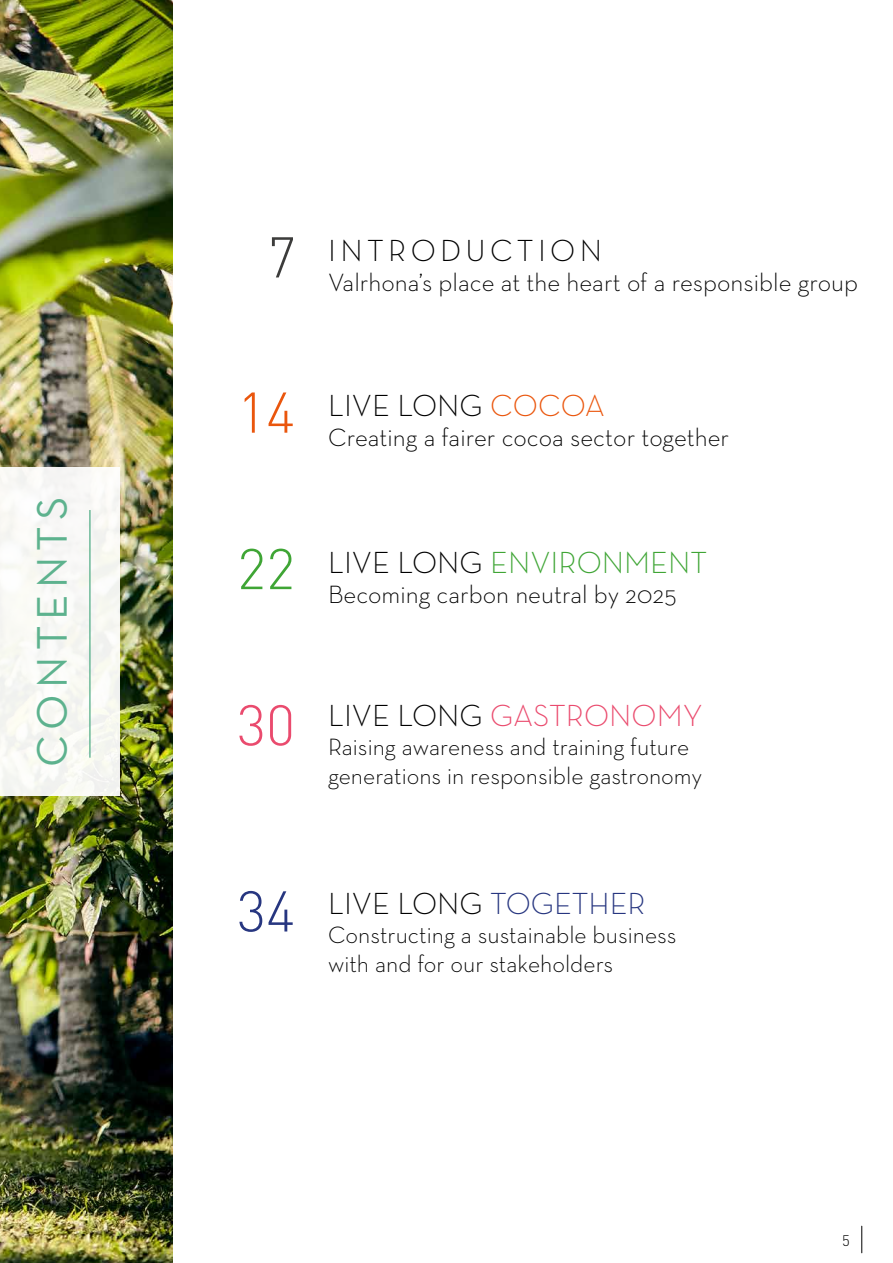
<style>
.page{position:relative;width:893px;height:1263px;background:#fff}
.page>*{position:absolute;margin:0;border:0;box-sizing:border-box;transform-origin:0 0}
.t1{font:300 56.4px "DIN Pro";color:#ea560d}
.t2{font:300 56.4px "DIN Pro";color:#3c3c3b}
.t3{font:43.5px "Neutra Text";letter-spacing:.14em;color:#5db28e}
.t4{font:300 31.05px "Neutra Text";color:#000}
.t5{font:300 31.05px "Neutra Text";color:#3fa535}
.t6{font:300 31.05px "Neutra Text";color:#ea4b6e}
.t7{font:300 31.05px "Neutra Text";letter-spacing:.14em;color:#000}
.t8{font:300 25.35px "Neutra Text";color:#000}
.t9{font:300 24px/28.8px "Neutra Text";color:#000}
.t10{font:300 15px "DIN Pro";color:#000}
.s1{color:#ea560d}
.s2{font-family:"DIN Pro";font-size:56.4px}
.s3{color:#000}
.s4{font-family:"DIN Pro";font-size:56.4px;color:#273680}
.s5{color:#273680}
</style>
<div class="page">
<svg style="left:861px;top:1226px;width:1px;height:27px"></svg>
<img style="left:0;top:0;width:172px;height:1263px">
<div style="left:0;top:468px;width:119px;height:328px;background:#f8f9f4"></div>
<hr style="left:89px;top:510px;width:2px;height:248px;background:#5db28e">
<h2 class="t3" style="left:26px;top:767px;width:272px;rotate:-90deg">CONTENTS</h2>
<h1 class="t2" style="left:267px;top:214px;width:31px">7</h1>
<p class="t7" style="left:328px;top:231px;width:275px">INTRODUCTION</p>
<p class="t8" style="left:328px;top:267px;width:532px">Valrhona’s place at the heart of a responsible group</p>
<h1 class="t1" style="left:237px;top:369px;width:60px">14</h1>
<p class="t4" style="left:328px;top:386px;width:278px">LIVE LONG <span class="s1">COCOA</span></p>
<p class="t8" style="left:328px;top:422px;width:403px">Creating a fairer cocoa sector together</p>
<p class="t5" style="left:237px;top:543px;width:472px"><span class="s2">22</span> <span class="s3">LIVE LONG</span> ENVIRONMENT</p>
<p class="t8" style="left:328px;top:579px;width:350px">Becoming carbon neutral by 2025</p>
<p class="t6" style="left:237px;top:697px;width:467px"><span class="s2">30</span> <span class="s3">LIVE LONG</span> GASTRONOMY</p>
<p class="t9" style="left:328px;top:732px;width:376px">Raising awareness and training future generations in responsible gastronomy</p>
<p class="t4" style="left:237px;top:884px;width:410px"><span class="s4">34</span> LIVE LONG <span class="s5">TOGETHER</span></p>
<p class="t9" style="left:328px;top:920px;width:350px">Constructing a sustainable business with and for our stakeholders</p>
<p class="t10" style="left:842px;top:1229px;width:9px">5</p>
</div>
